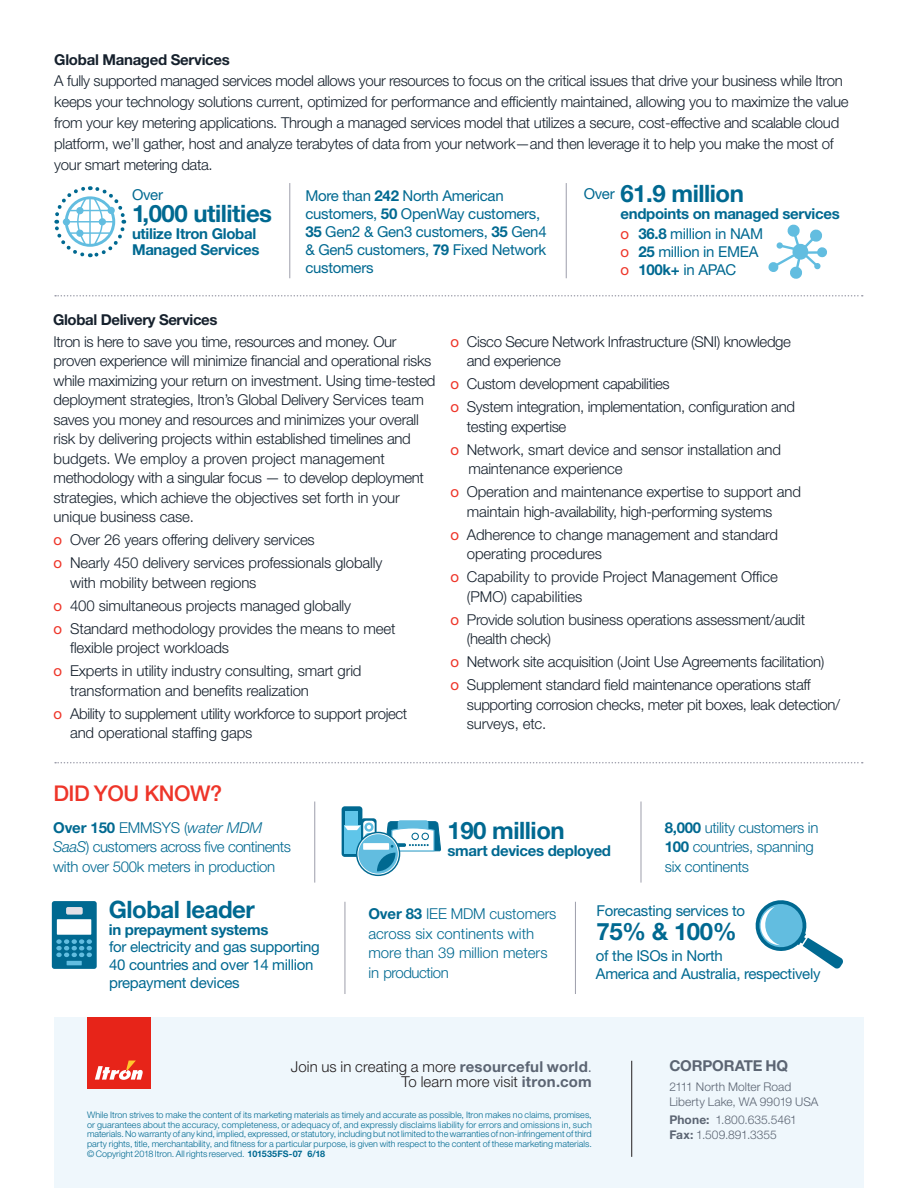
<style>
.page{position:relative;width:918px;height:1188px;background:#fff}
.page>*{position:absolute;margin:0;border:0;box-sizing:border-box;transform-origin:0 0}
.t1{font:700 24px "Helvetica Neue LT Std";letter-spacing:-.02em;color:#006991}
.t2{font:500 21.75px "Helvetica Neue LT Std";letter-spacing:-.02em;color:#ee3529}
.t3{font:300 15px/19.5px "Helvetica Neue LT Std";letter-spacing:-.02em;color:#16212d}
.t4{font:15px/18px "Helvetica Neue LT Std";letter-spacing:-.02em;color:#006991}
.t5{font:300 15px/19.5px "Helvetica Neue LT Std";letter-spacing:-.02em;color:#006991}
.t6{font:700 15px/16.5px "Helvetica Neue LT Std";letter-spacing:-.02em;color:#006991}
.t7{font:300 15px/19.5px "Helvetica Neue LT Std";color:#006991}
.Section_Title{font:300 15px/15px "Helvetica Neue LT Std";letter-spacing:.005em;color:#231f20;text-align:right}
.t8{font:300 15px/19.5px "Helvetica Neue LT Std";color:#16212d}
.t9{font:700 15px "Helvetica Neue LT Std";letter-spacing:-.025em;color:#16212d}
.Section_Title-2{font:700 15px "Helvetica Neue LT Std";letter-spacing:-.01em;color:#5c6573}
.Boilerplate{font:300 12px/15px "Helvetica Neue LT Std";color:#5c6573}
.Legal_Blue{font:300 9px/9.8px "Helvetica Neue LT Std";color:#006991;text-align:justify}
.s1{font-weight:700}
.s2{color:#ee3529}
.s3{font-weight:400;color:#ee3529}
.s4{font-style:italic}
.s5{font-weight:700;color:#5c6573}
.s6{color:#5c6573}
</style>
<div class="page">
<svg style="left:55px;top:762px;width:808px;height:1px"></svg>
<svg style="left:55px;top:295px;width:808px;height:2px"></svg>
<hr style="left:345px;top:902px;width:1px;height:92px;background:#9d9eab">
<hr style="left:575px;top:902px;width:1px;height:92px;background:#9d9eab">
<hr style="left:641px;top:802px;width:1px;height:81px;background:#9d9eab">
<hr style="left:314px;top:802px;width:1px;height:81px;background:#9d9eab">
<div style="left:54px;top:1017px;width:810px;height:171px;background:#eff7fc"></div>
<div style="left:87px;top:1017px;width:64px;height:72px;background:#e72419"></div>
<svg style="left:95px;top:1061px;width:48px;height:19px"></svg>
<hr style="left:631px;top:1061px;width:1px;height:96px;background:#231f20">
<svg style="left:755px;top:900px;width:88px;height:69px"></svg>
<div style="left:52px;top:901px;width:45px;height:68px;background:#006991;border-radius:3px"></div>
<div style="left:66px;top:907px;width:17px;height:8px;background:#e3e0e7;border-radius:2px"></div>
<div style="left:57px;top:919px;width:34px;height:16px;background:#fff"></div>
<hr style="left:67px;top:961px;width:15px;height:4px;background:#62bde0">
<svg style="left:56px;top:939px;width:36px;height:18px"></svg>
<svg style="left:54px;top:186px;width:73px;height:72px"></svg>
<hr style="left:566px;top:183px;width:1px;height:95px;background:#9d9eab">
<hr style="left:289px;top:183px;width:1px;height:95px;background:#9d9eab">
<svg style="left:768px;top:224px;width:59px;height:55px"></svg>
<svg style="left:342px;top:806px;width:99px;height:70px"></svg>
<p class="t9" style="left:54px;top:50px;width:177px">Global Managed Services</p>
<p class="t3" style="left:54px;top:70px;width:796px;line-height:21px">A fully supported managed services model allows your resources to focus on the critical issues that drive your business while Itron keeps your technology solutions current, optimized for performance and efficiently maintained, allowing you to maximize the value from your key metering applications. Through a managed services model that utilizes a secure, cost-effective and scalable cloud platform, we’ll gather, host and analyze terabytes of data from your network—and then leverage it to help you make the most of your smart metering data.</p>
<p class="t4" style="left:132px;top:185px;width:33px">Over</p>
<p class="t1" style="left:132px;top:199px;width:142px">1,000 utilities</p>
<p class="t6" style="left:132px;top:225px;width:129px">utilize Itron Global<br>Managed Services</p>
<p class="t4" style="left:305px;top:187px;width:243px">More than <span class="s1">242</span> North American customers, <span class="s1">50</span> OpenWay customers,<br><span class="s1">35</span> Gen2 &amp; Gen3 customers, <span class="s1">35</span> Gen4 &amp; Gen5 customers, <span class="s1">79</span> Fixed Network customers</p>
<p class="t1" style="left:620px;top:179px;width:125px">61.9 million</p>
<p class="t4" style="left:584px;top:184px;width:33px">Over</p>
<p class="t6" style="left:620px;top:205px;width:221px">endpoints on managed services</p>
<p class="t4" style="left:620px;top:224px;width:144px"><span class="s2">o</span> <span class="s1">36.8</span> million in NAM</p>
<p class="t4" style="left:620px;top:242px;width:139px"><span class="s2">o</span> <span class="s1">25</span> million in EMEA</p>
<p class="t4" style="left:620px;top:260px;width:117px"><span class="s2">o</span> <span class="s1">100k+</span> in APAC</p>
<p class="t9" style="left:53px;top:311px;width:166px">Global Delivery Services</p>
<p class="t3" style="left:54px;top:331px;width:383px">Itron is here to save you time, resources and money. Our proven experience will minimize financial and operational risks while maximizing your return on investment. Using time-tested deployment strategies, Itron’s Global Delivery Services team saves you money and resources and minimizes your overall risk by delivering projects within established timelines and budgets. We employ a proven project management methodology with a singular focus — to develop deployment strategies, which achieve the objectives set forth in your unique business case.</p>
<p class="t3" style="left:54px;top:530px;width:263px"><span class="s3">o</span> Over 26 years offering delivery services</p>
<p class="t3" style="left:70px;top:553px;width:314px;text-indent:-16px"><span class="s3">o</span> Nearly 450 delivery services professionals globally with mobility between regions</p>
<p class="t3" style="left:54px;top:595px;width:299px"><span class="s3">o</span> 400 simultaneous projects managed globally</p>
<p class="t3" style="left:70px;top:618px;width:327px;text-indent:-16px"><span class="s3">o</span> Standard methodology provides the means to meet flexible project workloads</p>
<p class="t3" style="left:70px;top:661px;width:293px;text-indent:-16px"><span class="s3">o</span> Experts in utility industry consulting, smart grid transformation and benefits realization</p>
<p class="t3" style="left:70px;top:703px;width:339px;text-indent:-16px"><span class="s3">o</span> Ability to supplement utility workforce to support project and operational staffing gaps</p>
<p class="t3" style="left:467px;top:331px;width:326px;text-indent:-16px"><span class="s3">o</span> Cisco Secure Network Infrastructure (SNI) knowledge and experience</p>
<p class="t3" style="left:450px;top:374px;width:221px"><span class="s3">o</span> Custom development capabilities</p>
<p class="t3" style="left:467px;top:397px;width:330px;text-indent:-16px"><span class="s3">o</span> System integration, implementation, configuration and testing expertise</p>
<p class="t3" style="left:468px;top:439px;width:314px;text-indent:-18px"><span class="s3">o</span> Network, smart device and sensor installation and maintenance experience</p>
<p class="t3" style="left:467px;top:482px;width:336px;text-indent:-16px"><span class="s3">o</span> Operation and maintenance expertise to support and maintain high-availability, high-performing systems</p>
<p class="t3" style="left:467px;top:524px;width:313px;text-indent:-16px"><span class="s3">o</span> Adherence to change management and standard operating procedures</p>
<p class="t8" style="left:467px;top:567px;width:313px;text-indent:-16px"><span class="s3">o</span> Capability to provide Project Management Office (PMO) capabilities</p>
<p class="t3" style="left:467px;top:609px;width:340px;text-indent:-16px"><span class="s3">o</span> Provide solution business operations assessment/audit (health check)</p>
<p class="t3" style="left:450px;top:652px;width:376px"><span class="s3">o</span> Network site acquisition (Joint Use Agreements facilitation)</p>
<p class="t3" style="left:467px;top:675px;width:375px;text-indent:-16px"><span class="s3">o</span> Supplement standard field maintenance operations staff supporting corrosion checks, meter pit boxes, leak detection/ surveys, etc.</p>
<p class="t2" style="left:53px;top:780px;width:170px">DID YOU KNOW?</p>
<p class="t5" style="left:53px;top:817px;width:239px"><span class="s1">Over 150</span> EMMSYS (<span class="s4">water MDM<br>SaaS</span>) customers across five continents with over 500k meters in production</p>
<p class="t1" style="left:447px;top:816px;width:119px">190 million</p>
<p class="t6" style="left:447px;top:842px;width:165px">smart devices deployed</p>
<p class="t5" style="left:665px;top:817px;width:155px"><span class="s1">8,000</span> utility customers in<br><span class="s1">100</span> countries, spanning six continents</p>
<p class="t1" style="left:109px;top:895px;width:148px">Global leader</p>
<p class="t6" style="left:109px;top:921px;width:161px">in prepayment systems</p>
<p class="t4" style="left:109px;top:938px;width:212px">for electricity and gas supporting<br>40 countries and over 14 million prepayment devices</p>
<p class="t7" style="left:368px;top:904px;width:190px"><span class="s1">Over 83</span> IEE MDM customers across six continents with more than 39 million meters in production</p>
<p class="t4" style="left:596px;top:901px;width:150px">Forecasting services to</p>
<p class="t1" style="left:596px;top:916px;width:142px">75% &amp; 100%</p>
<p class="t4" style="left:596px;top:946px;width:226px">of the ISOs in North<br>America and Australia, respectively</p>
<p class="Section_Title" style="left:291px;top:1058px;width:303px">Join us in creating a more <span class="s5">resourceful world</span><span class="s6">.<br></span>To learn more visit <span class="s5">itron.com</span></p>
<p class="Section_Title-2" style="left:669px;top:1057px;width:120px">CORPORATE HQ</p>
<p class="Boilerplate" style="left:669px;top:1079px;width:151px">2111 North Molter Road<br>Liberty Lake, WA 99019 USA</p>
<p class="Boilerplate" style="left:669px;top:1112px;width:129px"><span class="s1">Phone:</span> 1.800.635.5461<br><span class="s1">Fax:</span> 1.509.891.3355</p>
<p class="Legal_Blue" style="left:87px;top:1110px;width:506px">While Itron strives to make the content of its marketing materials as timely and accurate as possible, Itron makes no claims, promises, or guarantees about the accuracy, completeness, or adequacy of, and expressly disclaims liability for errors and omissions in, such materials. No warranty of any kind, implied, expressed, or statutory, including but not limited to the warranties of non-infringement of third party rights, title, merchantability, and fitness for a particular purpose, is given with respect to the content of these marketing materials. © Copyright 2018 Itron. All rights reserved. <span class="s1">101535FS-07 6/18</span></p>
</div>
